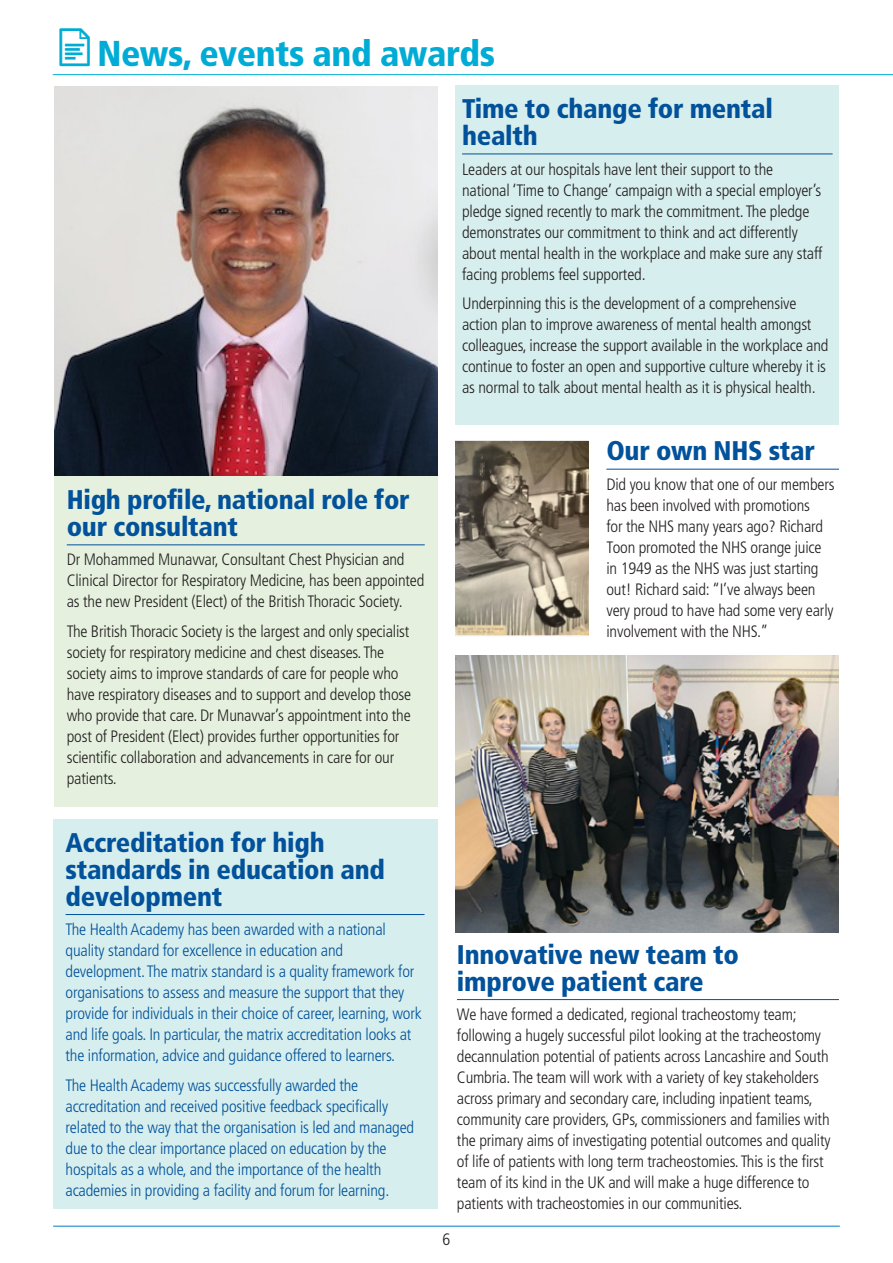
<style>
.page{position:relative;width:893px;height:1263px;background:#fff}
.page>*{position:absolute;margin:0;border:0;box-sizing:border-box;transform-origin:0 0}
.t1{font:900 condensed 36px "Frutiger LT Std";letter-spacing:-.01em;color:#00acd5}
.t2{font:900 condensed 27px/27px "Frutiger LT Std";letter-spacing:-.01em;color:#01519b}
.t3{font:300 condensed 16.5px/21px "Frutiger LT Std";letter-spacing:-.01em;color:#231f20}
.t4{font:300 condensed 16.5px/21px "Frutiger LT Std";letter-spacing:-.01em;color:#01519b}
</style>
<div class="page">
<hr style="left:53px;top:1226px;width:787px;height:1px;background:#007bc3">
<hr style="left:606px;top:469px;width:233px;height:1px;background:#01519b">
<div style="left:456px;top:85px;width:383px;height:339px;background:#d6eeed"></div>
<hr style="left:462px;top:154px;width:371px;height:1px;background:#01519b">
<hr style="left:53px;top:74px;width:840px;height:1px;background:#00acd5">
<div style="left:53px;top:819px;width:384px;height:389px;background:#d6eeed"></div>
<hr style="left:66px;top:914px;width:359px;height:1px;background:#01519b">
<img style="left:456px;top:655px;width:383px;height:277px">
<img style="left:456px;top:440px;width:132px;height:196px">
<hr style="left:457px;top:999px;width:382px;height:1px;background:#01519b">
<img style="left:54px;top:86px;width:383px;height:390px">
<div style="left:54px;top:476px;width:383px;height:331px;background:#e5f1de"></div>
<hr style="left:67px;top:544px;width:358px;height:1px;background:#01519b">
<h1 class="t1" style="left:97px;top:32px;width:399px">News, events and awards</h1>
<h2 class="t2" style="left:67px;top:486px;width:344px">High profile, national role for our consultant</h2>
<p class="t3" style="left:67px;top:549px;width:359px">Dr Mohammed Munavvar, Consultant Chest Physician and<br>Clinical Director for Respiratory Medicine, has been appointed as the new President (Elect) of the British Thoracic Society.</p>
<p class="t3" style="left:67px;top:621px;width:346px">The British Thoracic Society is the largest and only specialist society for respiratory medicine and chest diseases. The society aims to improve standards of care for people who have respiratory diseases and to support and develop those who provide that care. Dr Munavvar’s appointment into the post of President (Elect) provides further opportunities for scientific collaboration and advancements in care for our patients.</p>
<h2 class="t2" style="left:66px;top:829px;width:321px">Accreditation for high standards in education and development</h2>
<p class="t4" style="left:66px;top:919px;width:358px">The Health Academy has been awarded with a national quality standard for excellence in education and development. The matrix standard is a quality framework for organisations to assess and measure the support that they provide for individuals in their choice of career, learning, work and life goals. In particular, the matrix accreditation looks at the information, advice and guidance offered to learners.</p>
<p class="t4" style="left:66px;top:1075px;width:350px">The Health Academy was successfully awarded the accreditation and received positive feedback specifically related to the way that the organisation is led and managed due to the clear importance placed on education by the hospitals as a whole, and the importance of the health academies in providing a facility and forum for learning.</p>
<h2 class="t2" style="left:462px;top:95px;width:312px">Time to change for mental health</h2>
<p class="t3" style="left:462px;top:159px;width:362px">Leaders at our hospitals have lent their support to the national ‘Time to Change’ campaign with a special employer’s pledge signed recently to mark the commitment. The pledge demonstrates our commitment to think and act differently about mental health in the workplace and make sure any staff facing problems feel supported.</p>
<p class="t3" style="left:462px;top:293px;width:368px">Underpinning this is the development of a comprehensive action plan to improve awareness of mental health amongst colleagues, increase the support available in the workplace and continue to foster an open and supportive culture whereby it is as normal to talk about mental health as it is physical health.</p>
<h2 class="t2" style="left:606px;top:437px;width:210px">Our own NHS star</h2>
<p class="t3" style="left:606px;top:474px;width:230px">Did you know that one of our members has been involved with promotions<br>for the NHS many years ago? Richard Toon promoted the NHS orange juice in 1949 as the NHS was just starting out! Richard said: “I’ve always been very proud to have had some very early involvement with the NHS.”</p>
<h2 class="t2" style="left:457px;top:941px;width:283px">Innovative new team to improve patient care</h2>
<p class="t3" style="left:457px;top:1004px;width:375px">We have formed a dedicated, regional tracheostomy team; following a hugely successful pilot looking at the tracheostomy decannulation potential of patients across Lancashire and South Cumbria. The team will work with a variety of key stakeholders across primary and secondary care, including inpatient teams, community care providers, GPs, commissioners and families with the primary aims of investigating potential outcomes and quality of life of patients with long term tracheostomies. This is the first team of its kind in the UK and will make a huge difference to patients with tracheostomies in our communities.</p>
<p class="t3" style="left:442px;top:1229px;width:9px">6</p>
</div>
